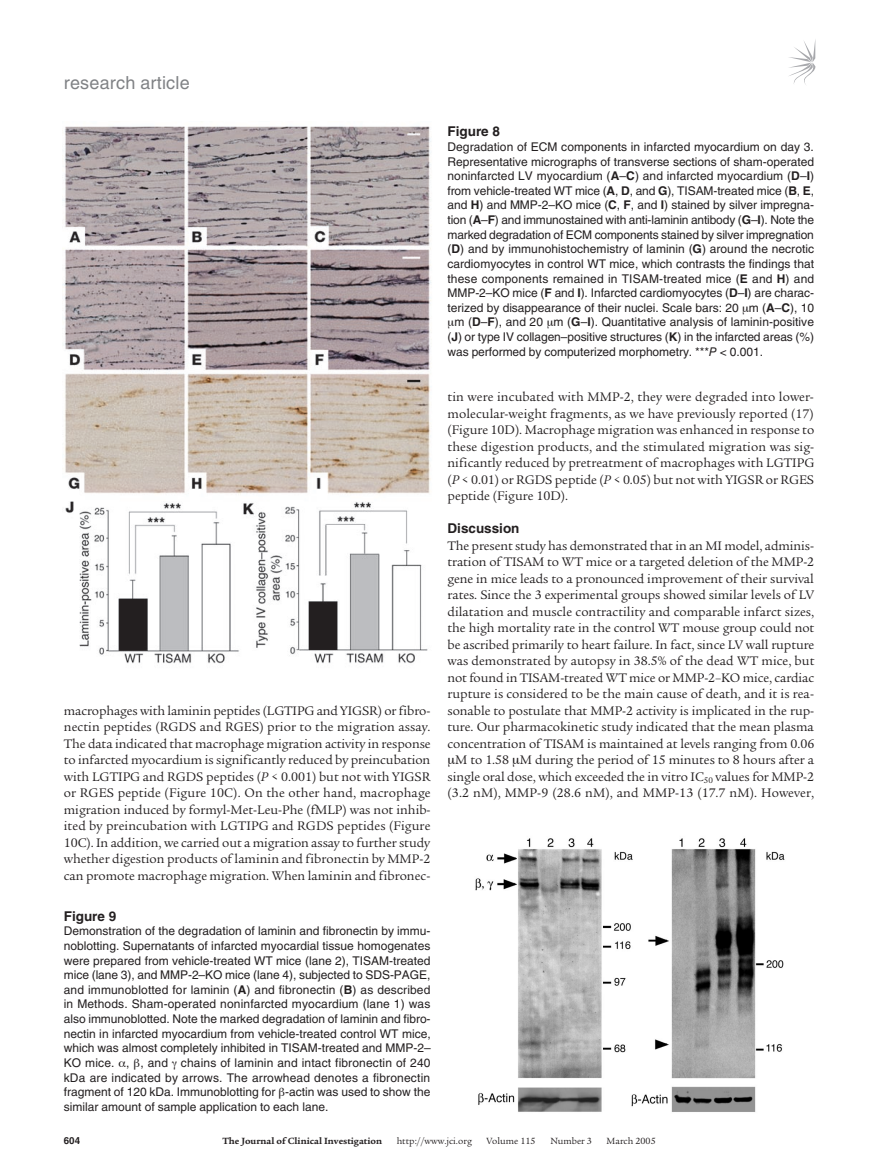
<style>
.page{position:relative;width:878px;height:1174px;background:#fff}
.page>*{position:absolute;margin:0;border:0;box-sizing:border-box;transform-origin:0 0}
.t1{font:18px "Helvetica LT Std";letter-spacing:.01em;color:#808285}
.t2{font:13.5px/16.5px "Legacy Serif Std";letter-spacing:-.005em;color:#231f20;text-align:justify}
.t3{font:700 13.5px "Helvetica LT Std";color:#231f20}
.t4{font:12px/14.7px "Helvetica LT Std";color:#231f20;text-align:justify}
.t5{font:9.75px "Legacy Serif Std";color:#231f20}
.t6{font:700 9.75px "Legacy Serif Std";color:#231f20}
.t7{font:700 9.75px "Helvetica LT Std";color:#231f20}
.s1{font-style:italic}
.s2{font-weight:700}
</style>
<div class="page">
<svg style="left:789px;top:41px;width:26px;height:44px"></svg>
<img style="left:63px;top:126px;width:368px;height:538px">
<img style="left:475px;top:838px;width:310px;height:274px">
<h1 class="t1" style="left:64px;top:72px;width:127px">research article</h1>
<p class="t2" style="left:64px;top:702px;width:368px">macrophages with laminin peptides (LGTIPG and YIGSR) or fibro&shy;nectin peptides (RGDS and RGES) prior to the migration assay.<br>The data indicated that macrophage migration activity in response to infarcted myocardium is significantly reduced by preincubation with LGTIPG and RGDS peptides (<span class="s1">P</span> &lt; 0.001) but not with YIGSR or RGES peptide (Figure 10C). On the other hand, macrophage migration induced by formyl-Met-Leu-Phe (fMLP) was not inhib&shy;ited by preincubation with LGTIPG and RGDS peptides (Figure 10C). In addition, we carried out a migration assay to further study whether digestion products of laminin and fibronectin by MMP-2 can promote macrophage migration. When laminin and fibronec-</p>
<p class="t3" style="left:64px;top:907px;width:54px">Figure 9</p>
<p class="t4" style="left:64px;top:923px;width:368px">Demonstration of the degradation of laminin and fibronectin by immu&shy;noblotting. Supernatants of infarcted myocardial tissue homogenates were prepared from vehicle-treated WT mice (lane 2), TISAM-treated mice (lane 3), and MMP-2–KO mice (lane 4), subjected to SDS-PAGE, and immunoblotted for laminin (<span class="s2">A</span>) and fibronectin (<span class="s2">B</span>) as described in Methods. Sham-operated noninfarcted myocardium (lane 1) was also immunoblotted. Note the marked degradation of laminin and fibro&shy;nectin in infarcted myocardium from vehicle-treated control WT mice, which was almost completely inhibited in TISAM-treated and MMP-2– KO mice. , , and chains of laminin and intact fibronectin of 240 kDa are indicated by arrows. The arrowhead denotes a fibronectin fragment of 120 kDa. Immunoblotting for -actin was used to show the similar amount of sample application to each lane.</p>
<p class="t3" style="left:447px;top:123px;width:54px">Figure 8</p>
<p class="t4" style="left:447px;top:139px;width:368px">Degradation of ECM components in infarcted myocardium on day 3.</p>
<p class="t4" style="left:447px;top:154px;width:368px">Representative micrographs of transverse sections of sham-operated</p>
<p class="t4" style="left:447px;top:168px;width:368px">noninfarcted LV myocardium (<span class="s2">A</span>–<span class="s2">C</span>) and infarcted myocardium (<span class="s2">D</span>–<span class="s2">I</span>)</p>
<p class="t4" style="left:447px;top:183px;width:368px">from vehicle-treated WT mice (<span class="s2">A</span>, <span class="s2">D</span>, and <span class="s2">G</span>), TISAM-treated mice (<span class="s2">B</span>, <span class="s2">E</span>,</p>
<p class="t4" style="left:447px;top:198px;width:368px">and <span class="s2">H</span>) and MMP-2–KO mice (<span class="s2">C</span>, <span class="s2">F</span>, and <span class="s2">I</span>) stained by silver impregna-</p>
<p class="t4" style="left:447px;top:212px;width:368px">tion (<span class="s2">A</span>–<span class="s2">F</span>) and immunostained with anti-laminin antibody (<span class="s2">G</span>–<span class="s2">I</span>). Note the</p>
<p class="t4" style="left:447px;top:227px;width:368px">marked degradation of ECM components stained by silver impregnation</p>
<p class="t4" style="left:447px;top:242px;width:368px">(<span class="s2">D</span>) and by immunohistochemistry of laminin (<span class="s2">G</span>) around the necrotic</p>
<p class="t4" style="left:447px;top:256px;width:368px">cardiomyocytes in control WT mice, which contrasts the findings that</p>
<p class="t4" style="left:447px;top:271px;width:368px">these components remained in TISAM-treated mice (<span class="s2">E</span> and <span class="s2">H</span>) and</p>
<p class="t4" style="left:447px;top:285px;width:368px">MMP-2–KO mice (<span class="s2">F</span> and <span class="s2">I</span>). Infarcted cardiomyocytes (<span class="s2">D</span>–<span class="s2">I</span>) are charac-</p>
<p class="t4" style="left:447px;top:300px;width:368px">terized by disappearance of their nuclei. Scale bars: 20 m (<span class="s2">A</span>–<span class="s2">C</span>), 10</p>
<p class="t4" style="left:454px;top:315px;width:361px">m (<span class="s2">D</span>–<span class="s2">F</span>), and 20 m (<span class="s2">G</span>–<span class="s2">I</span>). Quantitative analysis of laminin-positive</p>
<p class="t4" style="left:447px;top:329px;width:368px">(<span class="s2">J</span>) or type IV collagen–positive structures (<span class="s2">K</span>) in the infarcted areas (%)</p>
<p class="t4" style="left:447px;top:344px;width:317px">was performed by computerized morphometry. ***<span class="s1">P</span> &lt; 0.001.</p>
<p class="t2" style="left:447px;top:389px;width:368px">tin were incubated with MMP-2, they were degraded into lower&shy;molecular-weight fragments, as we have previously reported (17) (Figure 10D). Macrophage migration was enhanced in response to these digestion products, and the stimulated migration was sig&shy;nificantly reduced by pretreatment of macrophages with LGTIPG (<span class="s1">P</span> &lt; 0.01) or RGDS peptide (<span class="s1">P</span> &lt; 0.05) but not with YIGSR or RGES peptide (Figure 10D).</p>
<p class="t3" style="left:447px;top:520px;width:74px">Discussion</p>
<p class="t2" style="left:447px;top:537px;width:368px;text-align:center">The present study has demonstrated that in an MI model, adminis&shy;tration of TISAM to WT mice or a targeted deletion of the MMP-2 gene in mice leads to a pronounced improvement of their survival rates. Since the 3 experimental groups showed similar levels of LV dilatation and muscle contractility and comparable infarct sizes, the high mortality rate in the control WT mouse group could not be ascribed primarily to heart failure. In fact, since LV wall rupture was demonstrated by autopsy in 38.5% of the dead WT mice, but not found in TISAM-treated WT mice or MMP-2–KO mice, cardiac rupture is considered to be the main cause of death, and it is rea&shy;sonable to postulate that MMP-2 activity is implicated in the rup&shy;ture. Our pharmacokinetic study indicated that the mean plasma concentration of TISAM is maintained at levels ranging from 0.06<br>M to 1.58 M during the period of 15 minutes to 8 hours after a single oral dose, which exceeded the in vitro IC<sub>50</sub> values for MMP-2 (3.2 nM), MMP-9 (28.6 nM), and MMP-13 (17.7 nM). However,</p>
<p class="t7" style="left:64px;top:1134px;width:18px">604</p>
<p class="t6" style="left:222px;top:1135px;width:161px">The Journal of Clinical Investigation</p>
<p class="t5" style="left:396px;top:1135px;width:77px">http://www.jci.org</p>
<p class="t5" style="left:486px;top:1135px;width:50px">Volume 115</p>
<p class="t5" style="left:550px;top:1135px;width:43px">Number 3</p>
<p class="t5" style="left:606px;top:1135px;width:51px">March 2005</p>
</div>
